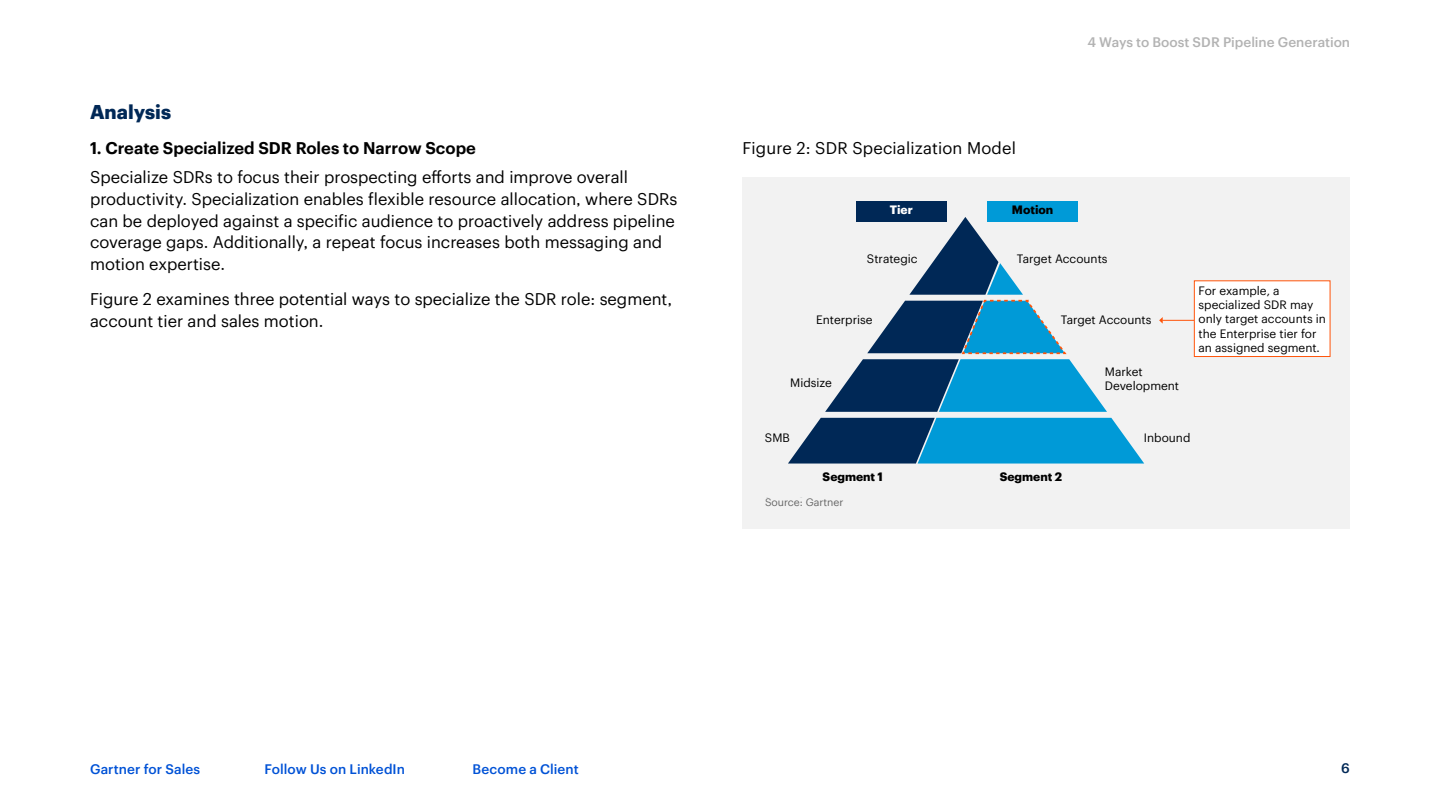
<style>
.page{position:relative;width:1440px;height:810px;background:#fff}
.page>*{position:absolute;margin:0;border:0;box-sizing:border-box;transform-origin:0 0}
.t1{font:700 19.5px "Graphik";color:#002856}
.t2{font:16.5px/21.8px "Graphik";color:#000}
.t3{font:600 16.5px "Graphik";color:#000}
.t4{font:500 13.5px "Graphik";letter-spacing:.005em;color:#0052d6}
.t5{font:500 13.5px "Graphik";letter-spacing:.005em;color:#b3b3b3}
.t6{font:500 13.5px "Graphik";color:#002856}
.t7{font:11.85px/14.4px "Graphik";color:#000}
.t8{font:700 11.85px "Graphik";color:#000}
.t9{font:700 11.85px "Graphik";color:#fff}
.t10{font:10.5px "Graphik";color:#666}
.t11{font:8.55px "Graphik";color:#6f7878}
</style>
<div class="page">
<div style="left:742px;top:177px;width:608px;height:352px;background:#f2f2f2"></div>
<div style="left:987px;top:201px;width:91px;height:21px;background:#009ad7"></div>
<div style="left:856px;top:201px;width:90px;height:21px;background:#002856"></div>
<svg style="left:788px;top:418px;width:356px;height:46px;background:#197cae"></svg>
<svg style="left:825px;top:217px;width:282px;height:195px"></svg>
<hr style="left:1162px;top:320px;width:62px;height:1px;background:#ff540a">
<svg style="left:1159px;top:317px;width:3px;height:6px"></svg>
<div style="left:1194px;top:281px;width:136px;height:76px;background:#fff"></div>
<div style="left:1194px;top:280px;width:136px;height:77px;border:1px solid #ff540a"></div>
<p class="t1" style="left:90px;top:97px;width:83px">Analysis</p>
<p class="t3" style="left:90px;top:135px;width:387px">1. Create Specialized SDR Roles to Narrow Scope</p>
<p class="t2" style="left:90px;top:165px;width:589px">Specialize SDRs to focus their prospecting efforts and improve overall productivity. Specialization enables flexible resource allocation, where SDRs can be deployed against a specific audience to proactively address pipeline coverage gaps. Additionally, a repeat focus increases both messaging and motion expertise.</p>
<p class="t2" style="left:90px;top:287px;width:583px">Figure 2 examines three potential ways to specialize the SDR role: segment, account tier and sales motion.</p>
<p class="t5" style="left:1087px;top:32px;width:264px">4 Ways to Boost SDR Pipeline Generation</p>
<p class="t2" style="left:742px;top:136px;width:275px">Figure 2: SDR Specialization Model</p>
<p class="t9" style="left:890px;top:201px;width:24px">Tier</p>
<p class="t8" style="left:1012px;top:201px;width:43px">Motion</p>
<p class="t7" style="left:867px;top:251px;width:52px">Strategic</p>
<p class="t7" style="left:1017px;top:251px;width:92px">Target Accounts</p>
<p class="t7" style="left:816px;top:311px;width:58px">Enterprise</p>
<p class="t7" style="left:790px;top:375px;width:43px">Midsize</p>
<p class="t7" style="left:1061px;top:311px;width:92px">Target Accounts</p>
<p class="t7" style="left:1105px;top:364px;width:76px">Market<br>Development</p>
<p class="t7" style="left:1198px;top:282px;width:129px">For example, a specialized SDR may only target accounts in the Enterprise tier for an assigned segment.</p>
<p class="t7" style="left:765px;top:429px;width:26px">SMB</p>
<p class="t8" style="left:822px;top:467px;width:62px">Segment 1</p>
<p class="t8" style="left:1000px;top:467px;width:64px">Segment 2</p>
<p class="t11" style="left:765px;top:495px;width:65px">Source: Gartner</p>
<p class="t10" style="left:765px;top:495px;width:80px">Source: Gartner</p>
<p class="t7" style="left:1144px;top:429px;width:48px">Inbound</p>
<p class="t4" style="left:90px;top:759px;width:112px">Gartner for Sales</p>
<p class="t4" style="left:264px;top:759px;width:142px">Follow Us on LinkedIn</p>
<p class="t4" style="left:472px;top:759px;width:108px">Become a Client</p>
<p class="t6" style="left:1341px;top:758px;width:10px">6</p>
</div>
